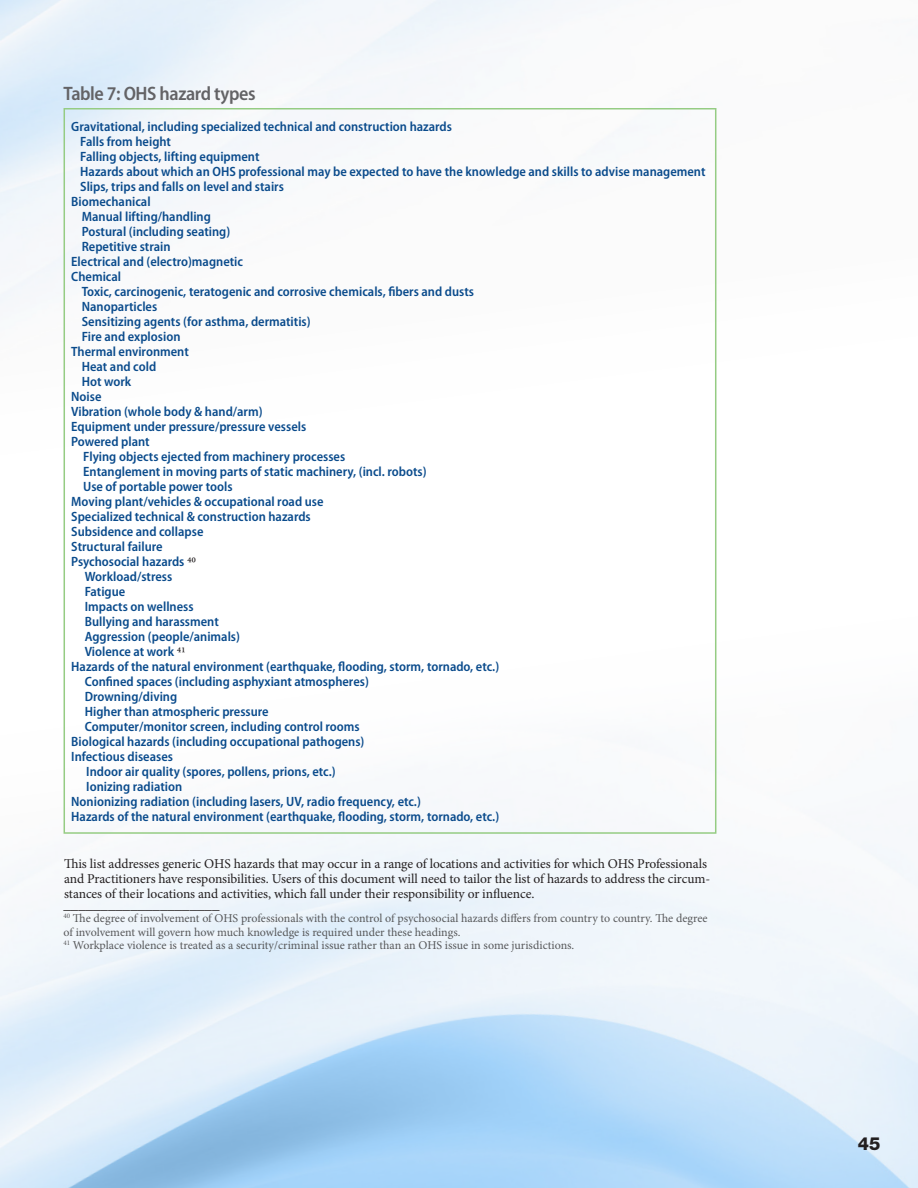
<style>
.page{position:relative;width:918px;height:1188px;background:#fff}
.page>*{position:absolute;margin:0;border:0;box-sizing:border-box;transform-origin:0 0}
.t1{font:600 semi-condensed 19.5px "Myriad Pro";letter-spacing:-.02em;color:#636366}
.t2{font:800 18px "Helvetica Neue LT Std";color:#231f20}
.t3{font:15px "Minion Pro";color:#231f20}
.t4{font:600 semi-condensed 13.5px "Myriad Pro";color:#0a4b8c}
.t5{font:13.5px/15px "Minion Pro";letter-spacing:-.005em;color:#231f20}
.t6{font:12px/13.5px "Minion Pro";color:#57585a}
.s1{font-family:"Minion Pro";font-weight:400;font-stretch:normal;color:#231f20}
</style>
<div class="page">
<p class="t1" style="left:64px;top:83px;width:194px">Table 7: OHS hazard types</p>
<p class="t4" style="left:71px;top:119px;width:382px">Gravitational, including specialized technical and construction hazards</p>
<p class="t4" style="left:80px;top:134px;width:92px">Falls from height</p>
<p class="t4" style="left:80px;top:149px;width:181px">Falling objects, lifting equipment</p>
<p class="t4" style="left:80px;top:164px;width:627px">Hazards about which an OHS professional may be expected to have the knowledge and skills to advise management</p>
<p class="t4" style="left:80px;top:179px;width:205px">Slips, trips and falls on level and stairs</p>
<p class="t4" style="left:71px;top:194px;width:81px">Biomechanical</p>
<p class="t4" style="left:82px;top:209px;width:131px">Manual lifting/handling</p>
<p class="t4" style="left:82px;top:224px;width:150px">Postural (including seating)</p>
<p class="t4" style="left:82px;top:239px;width:90px">Repetitive strain</p>
<p class="t4" style="left:71px;top:254px;width:173px">Electrical and (electro)magnetic</p>
<p class="t4" style="left:71px;top:269px;width:51px">Chemical</p>
<p class="t4" style="left:82px;top:284px;width:394px">Toxic, carcinogenic, teratogenic and corrosive chemicals, fibers and dusts</p>
<p class="t4" style="left:82px;top:299px;width:77px">Nanoparticles</p>
<p class="t4" style="left:82px;top:314px;width:230px">Sensitizing agents (for asthma, dermatitis)</p>
<p class="t4" style="left:82px;top:329px;width:100px">Fire and explosion</p>
<p class="t4" style="left:71px;top:344px;width:119px">Thermal environment</p>
<p class="t4" style="left:82px;top:359px;width:76px">Heat and cold</p>
<p class="t4" style="left:82px;top:374px;width:51px">Hot work</p>
<p class="t4" style="left:71px;top:389px;width:32px">Noise</p>
<p class="t4" style="left:71px;top:404px;width:193px">Vibration (whole body &amp; hand/arm)</p>
<p class="t4" style="left:71px;top:419px;width:237px">Equipment under pressure/pressure vessels</p>
<p class="t4" style="left:71px;top:434px;width:80px">Powered plant</p>
<p class="t4" style="left:83px;top:449px;width:263px">Flying objects ejected from machinery processes</p>
<p class="t4" style="left:83px;top:464px;width:345px">Entanglement in moving parts of static machinery, (incl. robots)</p>
<p class="t4" style="left:83px;top:479px;width:151px">Use of portable power tools</p>
<p class="t4" style="left:71px;top:494px;width:254px">Moving plant/vehicles &amp; occupational road use</p>
<p class="t4" style="left:71px;top:509px;width:241px">Specialized technical &amp; construction hazards</p>
<p class="t4" style="left:71px;top:524px;width:134px">Subsidence and collapse</p>
<p class="t4" style="left:71px;top:539px;width:93px">Structural failure</p>
<p class="t4" style="left:71px;top:554px;width:126px">Psychosocial hazards <span class="s1">40</span></p>
<p class="t4" style="left:85px;top:569px;width:89px">Workload/stress</p>
<p class="t4" style="left:85px;top:584px;width:42px">Fatigue</p>
<p class="t4" style="left:85px;top:599px;width:110px">Impacts on wellness</p>
<p class="t4" style="left:85px;top:614px;width:136px">Bullying and harassment</p>
<p class="t4" style="left:85px;top:629px;width:157px">Aggression (people/animals)</p>
<p class="t4" style="left:85px;top:644px;width:103px">Violence at work <span class="s1">41</span></p>
<p class="t4" style="left:71px;top:659px;width:429px">Hazards of the natural environment (earthquake, flooding, storm, tornado, etc.)</p>
<p class="t4" style="left:85px;top:674px;width:286px">Confined spaces (including asphyxiant atmospheres)</p>
<p class="t4" style="left:85px;top:689px;width:94px">Drowning/diving</p>
<p class="t4" style="left:85px;top:704px;width:185px">Higher than atmospheric pressure</p>
<p class="t4" style="left:85px;top:719px;width:276px">Computer/monitor screen, including control rooms</p>
<p class="t4" style="left:71px;top:734px;width:295px">Biological hazards (including occupational pathogens)</p>
<p class="t4" style="left:71px;top:749px;width:103px">Infectious diseases</p>
<p class="t4" style="left:86px;top:764px;width:251px">Indoor air quality (spores, pollens, prions, etc.)</p>
<p class="t4" style="left:86px;top:779px;width:97px">Ionizing radiation</p>
<p class="t4" style="left:71px;top:794px;width:351px">Nonionizing radiation (including lasers, UV, radio frequency, etc.)</p>
<p class="t4" style="left:71px;top:809px;width:429px">Hazards of the natural environment (earthquake, flooding, storm, tornado, etc.)</p>
<p class="t5" style="left:64px;top:856px;width:648px">This list addresses generic OHS hazards that may occur in a range of locations and activities for which OHS Professionals and Practitioners have responsibilities. Users of this document will need to tailor the list of hazards to address the circum&shy;stances of their locations and activities, which fall under their responsibility or influence.</p>
<p class="t3" style="left:64px;top:894px;width:157px">_____________________</p>
<p class="t6" style="left:64px;top:912px;width:646px"><sup>40</sup> The degree of involvement of OHS professionals with the control of psychosocial hazards differs from country to country. The degree of involvement will govern how much knowledge is required under these headings.</p>
<p class="t6" style="left:64px;top:939px;width:512px"><sup>41</sup> Workplace violence is treated as a security/criminal issue rather than an OHS issue in some jurisdictions.</p>
<h2 class="t2" style="left:858px;top:1132px;width:24px">45</h2>
</div>
